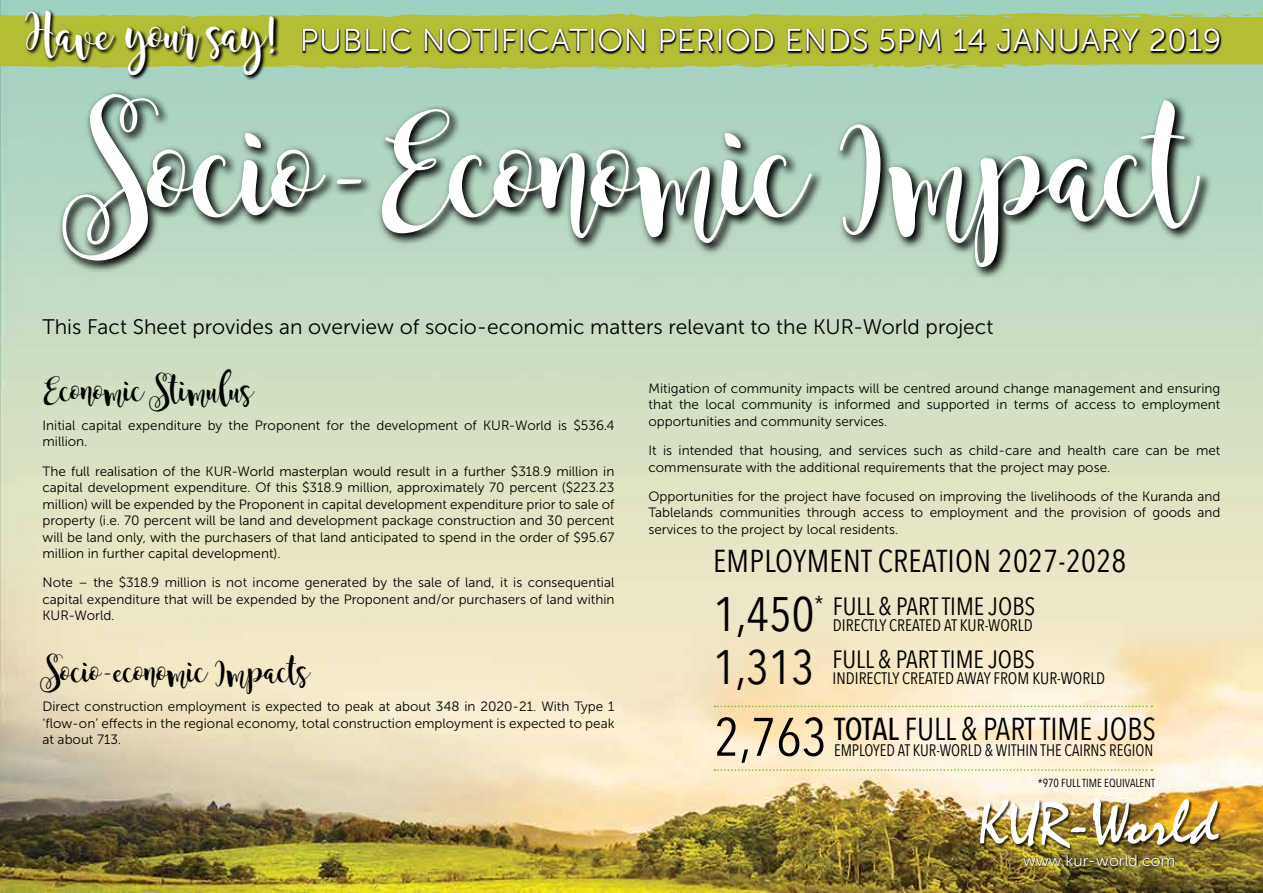
<style>
.page{position:relative;width:1263px;height:893px;background:#fff}
.page>*{position:absolute;margin:0;border:0;box-sizing:border-box;transform-origin:0 0}
.t1{font:102px "Magnolia Sky";letter-spacing:-.06em;color:#fff}
.t2{font:53.55px "Avenir Next Condensed";color:#000}
.t3{font:48.3px "Avenir Next Condensed";color:#000}
.t4{font:31.65px "Avenir Next Condensed";letter-spacing:.01em;color:#000}
.t5{font:31.5px "Museo Sans 300";letter-spacing:.02em;color:#fff}
.t6{font:24.9px "Avenir Next Condensed";color:#000}
.t7{font:24px "Magnolia Sky";letter-spacing:-.04em;color:#000}
.t8{font:21.6px "Avenir Next Condensed";color:#000}
.t9{font:21px "Museo Sans 300";color:#000}
.t10{font:16.65px "Avenir Next Condensed";color:#000}
.t11{font:16.65px "Avenir Next Condensed";color:#000;scale:.95 1}
.t12{font:16.05px "Museo Sans 300";color:#fff}
.t13{font:13.5px/16.5px "Museo Sans 300";color:#000;text-align:justify}
.t14{font:11.7px "Avenir Next Condensed";color:#000}
.s1{font-family:"Magnolia Sky";font-size:36px}
.s2{font-weight:500}
</style>
<div class="page">
<img style="left:0;top:0;width:1263px;height:893px">
<svg style="left:0;top:12px;width:1263px;height:5px;background:#a5cb92"></svg>
<svg style="left:0;top:64px;width:1263px;height:6px;background:#acca8e"></svg>
<div style="left:980px;top:798px;width:242px;height:54px;background:#000;opacity:.75"></div>
<img style="left:980px;top:799px;width:106px;height:49px">
<img style="left:1093px;top:798px;width:125px;height:47px">
<svg style="left:1023px;top:854px;width:152px;height:13px;background:#706421"></svg>
<div style="left:0;top:17px;width:1263px;height:47px;background:#b4be35"></div>
<svg style="left:24px;top:9px;width:256px;height:71px"></svg>
<svg style="left:302px;top:28px;width:920px;height:27px"></svg>
<svg style="left:58px;top:89px;width:1154px;height:190px;background:#93afa0"></svg>
<svg style="left:714px;top:705px;width:438px;height:2px"></svg>
<svg style="left:714px;top:769px;width:438px;height:2px"></svg>
<h3 class="t5" style="left:31px;top:24px;width:1192px"><span class="s1">Have your say!</span> PUBLIC NOTIFICATION PERIOD ENDS 5PM 14 JANUARY 2019</h3>
<h1 class="t1" style="left:72px;top:121px;width:1122px">Socio-Economic Impact</h1>
<h3 class="t9" style="left:43px;top:315px;width:952px">This Fact Sheet provides an overview of socio-economic matters relevant to the KUR-World project</h3>
<h3 class="t7" style="left:43px;top:378px;width:212px">Economic Stimulus</h3>
<p class="t13" style="left:43px;top:417px;width:573px">Initial capital expenditure by the Proponent for the development of KUR-World is $536.4 million.</p>
<p class="t13" style="left:43px;top:463px;width:573px">The full realisation of the KUR-World masterplan would result in a further $318.9 million in capital development expenditure. Of this $318.9 million, approximately 70 percent ($223.23 million) will be expended by the Proponent in capital development expenditure prior to sale of property (i.e. 70 percent will be land and development package construction and 30 percent will be land only, with the purchasers of that land anticipated to spend in the order of $95.67 million in further capital development).</p>
<p class="t13" style="left:43px;top:575px;width:573px">Note – the $318.9 million is not income generated by the sale of land, it is consequential capital expenditure that will be expended by the Proponent and/or purchasers of land within KUR-World.</p>
<h3 class="t7" style="left:43px;top:660px;width:268px">Socio-economic Impacts</h3>
<p class="t13" style="left:43px;top:698px;width:573px">Direct construction employment is expected to peak at about 348 in 2020-21. With Type 1 ‘flow-on’ effects in the regional economy, total construction employment is expected to peak at about 713.</p>
<p class="t13" style="left:648px;top:380px;width:573px">Mitigation of community impacts will be centred around change management and ensuring that the local community is informed and supported in terms of access to employment opportunities and community services.</p>
<p class="t13" style="left:648px;top:442px;width:573px">It is intended that housing, and services such as child-care and health care can be met commensurate with the additional requirements that the project may pose.</p>
<p class="t13" style="left:648px;top:488px;width:573px">Opportunities for the project have focused on improving the livelihoods of the Kuranda and Tablelands communities through access to employment and the provision of goods and services to the project by local residents.</p>
<h3 class="t4" style="left:713px;top:534px;width:415px">EMPLOYMENT CREATION 2027-2028</h3>
<h3 class="t6" style="left:833px;top:585px;width:204px">FULL &amp; PART TIME JOBS</h3>
<p class="t10" style="left:833px;top:611px;width:201px">DIRECTLY CREATED AT KUR-WORLD</p>
<h3 class="t3" style="left:713px;top:573px;width:103px">1,450</h3>
<h3 class="t8" style="left:815px;top:585px;width:11px">*</h3>
<h3 class="t3" style="left:713px;top:626px;width:103px">1,313</h3>
<h2 class="t2" style="left:714px;top:691px;width:114px">2,763</h2>
<h3 class="t6" style="left:833px;top:638px;width:204px">FULL &amp; PART TIME JOBS</h3>
<p class="t10" style="left:833px;top:664px;width:274px">INDIRECTLY CREATED AWAY FROM KUR-WORLD</p>
<h3 class="t4" style="left:834px;top:702px;width:323px"><span class="s2">TOTAL</span> FULL &amp; PART TIME JOBS</h3>
<p class="t11" style="left:834px;top:736px;width:338px">EMPLOYED AT KUR-WORLD &amp; WITHIN THE CAIRNS REGION</p>
<p class="t14" style="left:1038px;top:772px;width:119px">*970 FULL TIME EQUIVALENT</p>
<p class="t12" style="left:1023px;top:852px;width:154px">www.kur-world.com</p>
</div>
